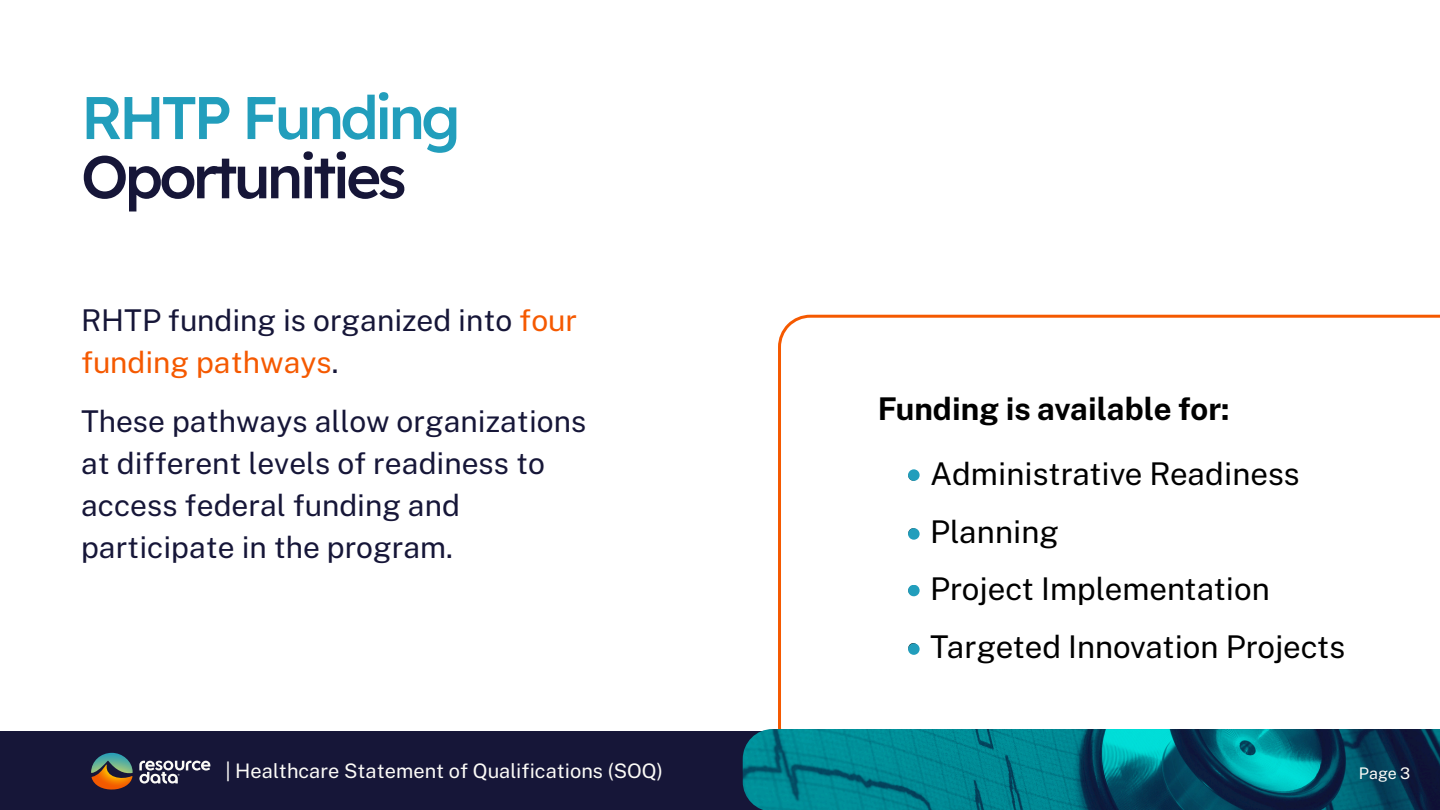
<style>
.page{position:relative;width:1440px;height:810px;background:#fff}
.page>*{position:absolute;margin:0;border:0;box-sizing:border-box;transform-origin:0 0}
.t1{font:500 60px/59.2px "Lexend";letter-spacing:-.065em;color:#161638}
.t2{font:31.3px/57.4px "Public Sans";color:#000}
.t3{font:700 31.3px "Public Sans";color:#000}
.t4{font:30px/42px "Public Sans";color:#161638}
.t5{font:20px "Public Sans";color:#fcfbf7}
.t6{font:16px "Public Sans";color:#fcfbf7}
.s1{color:#229ebc}
.s2{color:#f55900}
</style>
<div class="page">
<svg style="left:778px;top:315px;width:662px;height:414px"></svg>
<div style="left:0;top:731px;width:1440px;height:79px;background:#161638"></div>
<img style="left:743px;top:729px;width:697px;height:81px">
<svg style="left:139px;top:760px;width:72px;height:24px"></svg>
<svg style="left:91px;top:753px;width:42px;height:37px"></svg>
<div style="left:908px;top:469px;width:12px;height:12px;background:#229ebc"></div>
<div style="left:908px;top:528px;width:12px;height:12px;background:#229ebc"></div>
<div style="left:908px;top:585px;width:12px;height:11px;background:#229ebc"></div>
<div style="left:908px;top:643px;width:12px;height:12px;background:#229ebc"></div>
<h1 class="t1" style="left:81px;top:87px;width:381px"><span class="s1">RHTP Funding<br></span>Oportunities</h1>
<h3 class="t4" style="left:81px;top:300px;width:497px">RHTP funding is organized into <span class="s2">four funding pathways</span>.</h3>
<h3 class="t4" style="left:81px;top:400px;width:507px">These pathways allow organizations at different levels of readiness to access federal funding and participate in the program.</h3>
<h4 class="t5" style="left:225px;top:759px;width:439px">| Healthcare Statement of Qualifications (SOQ)</h4>
<p class="t3" style="left:877px;top:391px;width:354px">Funding is available for:</p>
<p class="t2" style="left:930px;top:445px;width:417px">Administrative Readiness<br>Planning<br>Project Implementation<br>Targeted Innovation Projects</p>
<p class="t6" style="left:1359px;top:764px;width:53px">Page 3</p>
</div>
